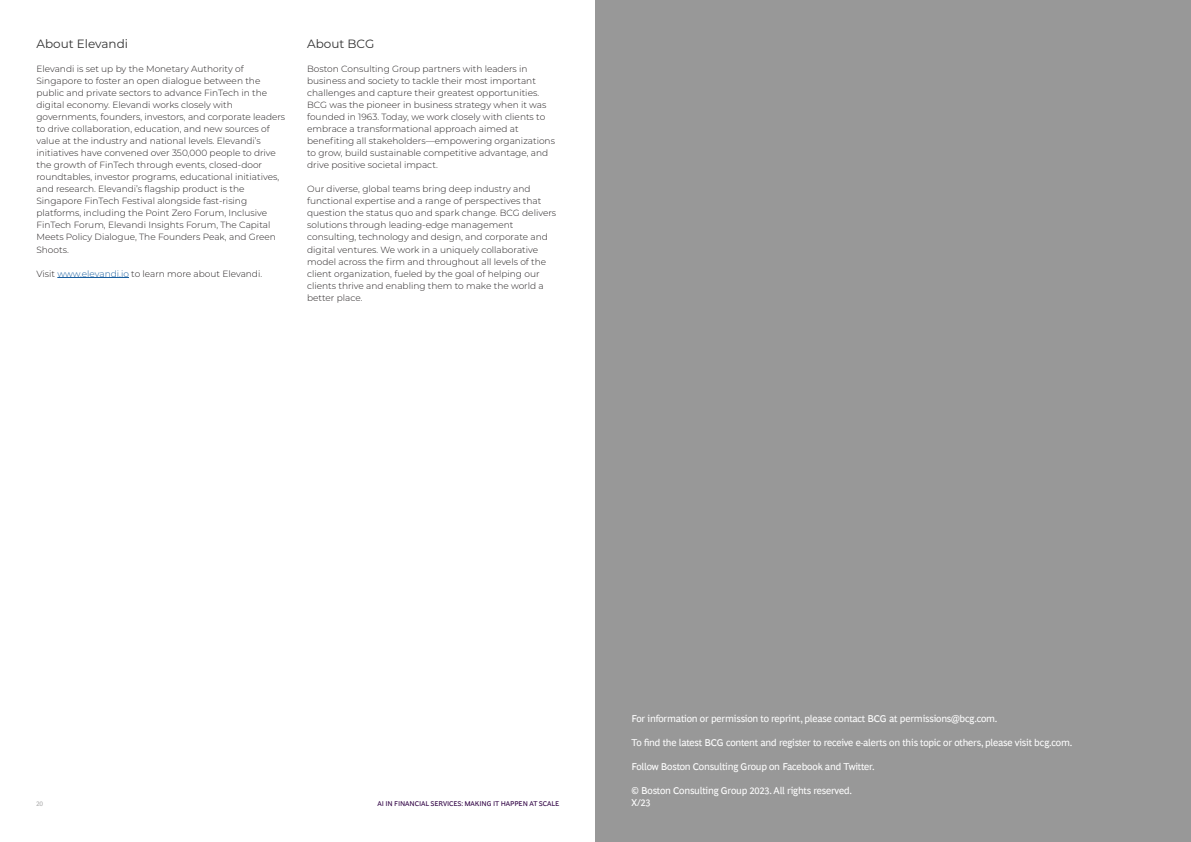
<style>
.page{position:relative;width:1191px;height:842px;background:#fff}
.page>*{position:absolute;margin:0;border:0;box-sizing:border-box;transform-origin:0 0}
.Body_Copy{font:12px "Montserrat";color:#323232}
.Header_A{font:12px "Montserrat";color:#323232}
.t1{font:10px "Henderson BCG Sans";letter-spacing:-.02em;color:#fff}
.Body_Copy-2{font:300 9px/12px "Montserrat";color:#231f20}
.t2{font:7px "Henderson BCG Sans";letter-spacing:-.02em;color:#2f0043}
.t3{font:7px "Henderson BCG Sans";color:#b1b1b1}
.s1{color:#175d9e}
</style>
<div class="page">
<div style="left:595px;top:0;width:596px;height:842px;background:#989898"></div>
<hr style="left:57px;top:277px;width:72px;height:1px;background:#175d9e">
<p class="Body_Copy" style="left:36px;top:36px;width:93px">About Elevandi</p>
<p class="Body_Copy-2" style="left:36px;top:63px;width:250px">Elevandi is set up by the Monetary Authority of Singapore to foster an open dialogue between the public and private sectors to advance FinTech in the digital economy. Elevandi works closely with governments, founders, investors, and corporate leaders to drive collaboration, education, and new sources of value at the industry and national levels. Elevandi’s initiatives have convened over 350,000 people to drive the growth of FinTech through events, closed-door roundtables, investor programs, educational initiatives, and research. Elevandi’s flagship product is the Singapore FinTech Festival alongside fast-rising platforms, including the Point Zero Forum, Inclusive FinTech Forum, Elevandi Insights Forum, The Capital Meets Policy Dialogue, The Founders Peak, and Green Shoots.</p>
<p class="Body_Copy-2" style="left:36px;top:267px;width:227px">Visit <span class="s1">www.elevandi.io</span> to learn more about Elevandi.</p>
<p class="Header_A" style="left:307px;top:36px;width:69px">About BCG</p>
<p class="Body_Copy-2" style="left:307px;top:63px;width:249px">Boston Consulting Group partners with leaders in business and society to tackle their most important challenges and capture their greatest opportunities.<br>BCG was the pioneer in business strategy when it was founded in 1963. Today, we work closely with clients to embrace a transformational approach aimed at benefiting all stakeholders—empowering organizations to grow, build sustainable competitive advantage, and drive positive societal impact.</p>
<p class="Body_Copy-2" style="left:307px;top:183px;width:250px">Our diverse, global teams bring deep industry and functional expertise and a range of perspectives that question the status quo and spark change. BCG delivers solutions through leading-edge management consulting, technology and design, and corporate and digital ventures. We work in a uniquely collaborative model across the firm and throughout all levels of the client organization, fueled by the goal of helping our clients thrive and enabling them to make the world a better place.</p>
<p class="t1" style="left:631px;top:711px;width:367px">For information or permission to reprint, please contact BCG at permissions@bcg.com.</p>
<p class="t1" style="left:631px;top:735px;width:442px">To find the latest BCG content and register to receive e-alerts on this topic or others, please visit bcg.com.</p>
<p class="t1" style="left:631px;top:759px;width:244px">Follow Boston Consulting Group on Facebook and Twitter.</p>
<p class="t1" style="left:631px;top:783px;width:222px">© Boston Consulting Group 2023. All rights reserved.</p>
<p class="t3" style="left:36px;top:798px;width:9px">20</p>
<p class="t2" style="left:377px;top:798px;width:183px">AI IN FINANCIAL SERVICES: MAKING IT HAPPEN AT SCALE</p>
<p class="t1" style="left:631px;top:795px;width:21px">X/23</p>
</div>
